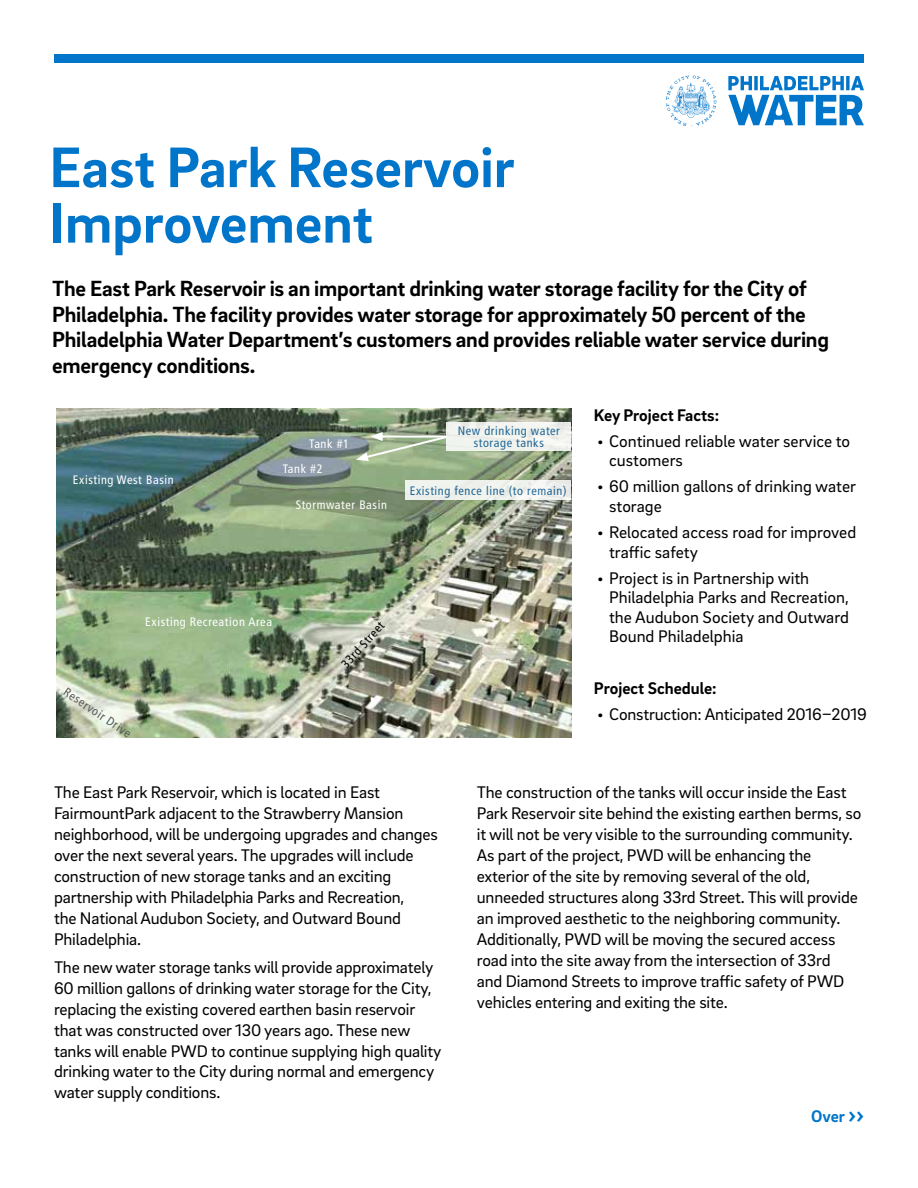
<style>
.page{position:relative;width:918px;height:1188px;background:#fff}
.page>*{position:absolute;margin:0;border:0;box-sizing:border-box;transform-origin:0 0}
.t1{font:700 58.5px/55.5px "Brix Sans";color:#0075c9}
.t2{font:700 22.5px/25.5px "Brix Sans";letter-spacing:-.01em;color:#000}
.t3{font:17.25px/21px "Brix Sans";letter-spacing:-.01em;color:#000}
.t4{font:700 17.25px "Brix Sans";color:#000}
.t5{font:700 17.25px "Brix Sans";color:#0075c9}
.t6{font:condensed 12.3px/25.5px "Frutiger LT";letter-spacing:.05em;color:#fff}
.t7{font:condensed 12.3px/12.3px "Frutiger LT";letter-spacing:.05em;color:#125e98;text-align:center}
.t8{font:condensed 12.3px "Frutiger LT";color:#58595b}
.t9{font:condensed 12.3px "Frutiger LT";color:#000}
.s1{font-size:22.5px}
</style>
<div class="page">
<svg style="left:666px;top:76px;width:50px;height:50px"></svg>
<svg style="left:728px;top:76px;width:136px;height:49px"></svg>
<div style="left:54px;top:54px;width:810px;height:9px;background:#0075c9"></div>
<img style="left:56px;top:408px;width:515px;height:330px">
<div style="left:447px;top:423px;width:124px;height:28px;background:#f1f3ee"></div>
<div style="left:405px;top:481px;width:166px;height:19px;background:#eff3ed"></div>
<svg style="left:356px;top:432px;width:93px;height:29px;background:#a5b79a"></svg>
<h1 class="t1" style="left:50px;top:137px;width:467px">East Park Reservoir<br>Improvement</h1>
<p class="t2" style="left:52px;top:275px;width:778px">The East Park Reservoir is an important drinking water storage facility for the City of Philadelphia. The facility provides water storage for approximately 50 percent of the Philadelphia Water Department’s customers and provides reliable water service during emergency conditions.</p>
<p class="t4" style="left:594px;top:404px;width:127px">Key Project Facts:</p>
<p class="t3" style="left:609px;top:431px;width:243px;line-height:19.5px;text-indent:-12px">• Continued reliable water service to customers</p>
<p class="t3" style="left:609px;top:476px;width:249px;line-height:19.5px;text-indent:-12px">• 60 million gallons of drinking water storage</p>
<p class="t3" style="left:609px;top:522px;width:249px;line-height:19.5px;text-indent:-12px">• Relocated access road for improved traffic safety</p>
<p class="t3" style="left:609px;top:567px;width:241px;line-height:19.5px;text-indent:-12px">• Project is in Partnership with<br>Philadelphia Parks and Recreation, the Audubon Society and Outward<br>Bound Philadelphia</p>
<p class="t4" style="left:594px;top:677px;width:124px">Project Schedule:</p>
<p class="t3" style="left:597px;top:703px;width:271px">• Construction: Anticipated 2016–2019</p>
<p class="t7" style="left:458px;top:425px;width:104px">New drinking water storage tanks</p>
<p class="t7" style="left:410px;top:484px;width:158px">Existing fence line (to remain)</p>
<p class="t6" style="left:283px;top:431px;width:68px;text-indent:26px">Tank #1<br>Tank #2</p>
<p class="t6" style="left:73px;top:467px;width:102px">Existing West Basin</p>
<p class="t6" style="left:296px;top:492px;width:93px">Stormwater Basin</p>
<p class="t6" style="left:145px;top:609px;width:128px">Existing Recreation Area</p>
<p class="t9" style="left:338px;top:661px;width:59px;rotate:-48deg">33rd Street</p>
<p class="t8" style="left:69px;top:685px;width:80px;rotate:34deg">Reservoir Drive</p>
<p class="t3" style="left:54px;top:781px;width:385px">The East Park Reservoir, which is located in East FairmountPark adjacent to the Strawberry Mansion neighborhood, will be undergoing upgrades and changes over the next several years. The upgrades will include construction of new storage tanks and an exciting partnership with Philadelphia Parks and Recreation,<br>the National Audubon Society, and Outward Bound Philadelphia.</p>
<p class="t3" style="left:54px;top:956px;width:389px">The new water storage tanks will provide approximately 60 million gallons of drinking water storage for the City, replacing the existing covered earthen basin reservoir that was constructed over 130 years ago. These new tanks will enable PWD to continue supplying high quality drinking water to the City during normal and emergency water supply conditions.</p>
<p class="t3" style="left:477px;top:781px;width:386px">The construction of the tanks will occur inside the East Park Reservoir site behind the existing earthen berms, so it will not be very visible to the surrounding community.<br>As part of the project, PWD will be enhancing the exterior of the site by removing several of the old, unneeded structures along 33rd Street. This will provide an improved aesthetic to the neighboring community.<br>Additionally, PWD will be moving the secured access road into the site away from the intersection of 33rd<br>and Diamond Streets to improve traffic safety of PWD vehicles entering and exiting the site.</p>
<p class="t5" style="left:811px;top:1105px;width:54px">Over <span class="s1">››</span></p>
</div>
